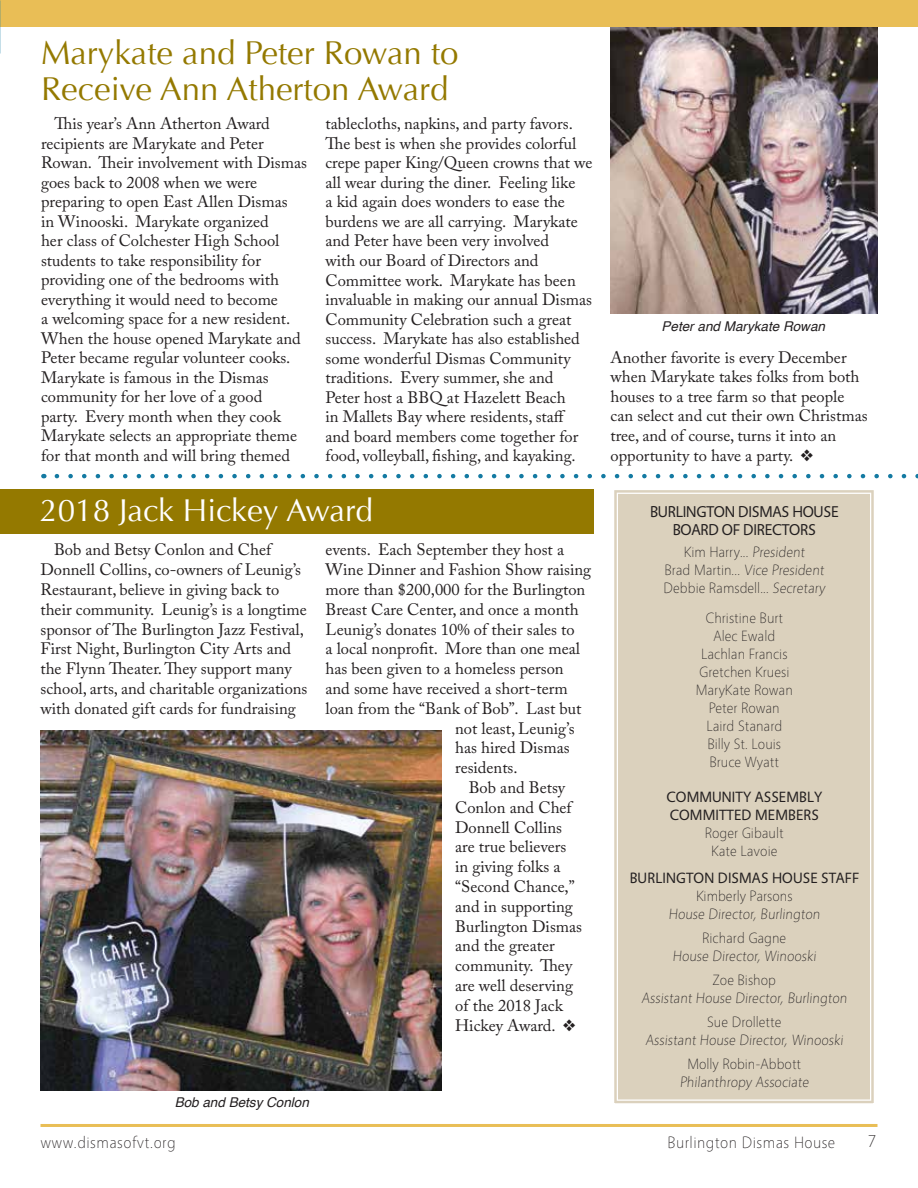
<style>
.page{position:relative;width:918px;height:1188px;background:#fff}
.page>*{position:absolute;margin:0;border:0;box-sizing:border-box;transform-origin:0 0}
.t1{font:33px/36px "Optima";color:#947900}
.t2{font:31.5px "Optima";color:#fff}
.t3{font:300 18px "Vegur";color:#231f20}
.t4{font:16.5px/19.5px "Adobe Caslon Pro";color:#231f20}
.t5{font:300 16.5px "Vegur";letter-spacing:.025em;color:#231f20}
.t6{font:15.75px/18px "Vegur";letter-spacing:-.015em;color:#231f20;text-align:center}
.t7{font:300 15px/18px "Vegur";color:#231f20;text-align:center}
.t8{font:15px/18px "Vegur";letter-spacing:.01em;color:#231f20}
.t9{font:italic 13.5px "Helvetica";color:#231f20}
</style>
<div class="page">
<div style="left:0;top:0;width:918px;height:27px;background:#e9be56"></div>
<hr style="left:40px;top:1124px;width:838px;height:3px;background:#e9be56">
<svg style="left:57px;top:474px;width:861px;height:4px"></svg>
<img style="left:610px;top:27px;width:268px;height:286px">
<img style="left:40px;top:730px;width:402px;height:360px">
<div style="left:614px;top:490px;width:260px;height:614px;background:#dbd1bd"></div>
<div style="left:617px;top:493px;width:254px;height:608px;border:1px solid #fff"></div>
<div style="left:0;top:489px;width:594px;height:45px;background:#947900"></div>
<h1 class="t1" style="left:41px;top:36px;width:419px">Marykate and Peter Rowan to<br>Receive Ann Atherton Award</h1>
<p class="t4" style="left:41px;top:114px;width:267px;text-indent:13px">This year’s Ann Atherton Award recipients are Marykate and Peter Rowan. Their involvement with Dismas goes back to 2008 when we were preparing to open East Allen Dismas<br>in Winooski. Marykate organized<br>her class of Colchester High School students to take responsibility for providing one of the bedrooms with everything it would need to become<br>a welcoming space for a new resident.<br>When the house opened Marykate and Peter became regular volunteer cooks.<br>Marykate is famous in the Dismas community for her love of a good<br>party. Every month when they cook Marykate selects an appropriate theme for that month and will bring themed</p>
<p class="t4" style="left:325px;top:114px;width:268px">tablecloths, napkins, and party favors.<br>The best is when she provides colorful crepe paper King/Queen crowns that we all wear during the diner. Feeling like<br>a kid again does wonders to ease the burdens we are all carrying. Marykate and Peter have been very involved<br>with our Board of Directors and Committee work. Marykate has been invaluable in making our annual Dismas Community Celebration such a great success. Marykate has also established some wonderful Dismas Community traditions. Every summer, she and<br>Peter host a BBQ at Hazelett Beach<br>in Mallets Bay where residents, staff and board members come together for food, volleyball, fishing, and kayaking.</p>
<h2 class="t2" style="left:40px;top:492px;width:334px">2018 Jack Hickey Award</h2>
<p class="t4" style="left:41px;top:540px;width:269px;text-indent:13px">Bob and Betsy Conlon and Chef Donnell Collins, co-owners of Leunig’s Restaurant, believe in giving back to their community. Leunig’s is a longtime sponsor of The Burlington Jazz Festival, First Night, Burlington City Arts and the Flynn Theater. They support many school, arts, and charitable organizations with donated gift cards for fundraising</p>
<p class="t4" style="left:326px;top:540px;width:240px">events. Each September they host a</p>
<p class="t4" style="left:326px;top:560px;width:267px">Wine Dinner and Fashion Show raising</p>
<p class="t4" style="left:326px;top:580px;width:261px">more than $200,000 for the Burlington</p>
<p class="t4" style="left:326px;top:599px;width:255px">Breast Care Center, and once a month</p>
<p class="t4" style="left:326px;top:619px;width:251px">Leunig’s donates 10% of their sales to</p>
<p class="t4" style="left:326px;top:639px;width:256px">a local nonprofit. More than one meal</p>
<p class="t4" style="left:326px;top:659px;width:240px">has been given to a homeless person</p>
<p class="t4" style="left:326px;top:679px;width:244px">and some have received a short-term</p>
<p class="t4" style="left:326px;top:698px;width:257px">loan from the “Bank of Bob”. Last but</p>
<p class="t4" style="left:455px;top:718px;width:121px">not least, Leunig’s</p>
<p class="t4" style="left:455px;top:738px;width:116px">has hired Dismas</p>
<p class="t4" style="left:455px;top:758px;width:64px">residents.</p>
<p class="t4" style="left:469px;top:778px;width:98px">Bob and Betsy</p>
<p class="t4" style="left:455px;top:797px;width:118px">Conlon and Chef</p>
<p class="t4" style="left:455px;top:817px;width:108px">Donnell Collins</p>
<p class="t4" style="left:455px;top:837px;width:113px">are true believers</p>
<p class="t4" style="left:455px;top:857px;width:107px">in giving folks a</p>
<p class="t4" style="left:455px;top:877px;width:121px">“Second Chance,”</p>
<p class="t4" style="left:455px;top:896px;width:119px">and in supporting</p>
<p class="t4" style="left:455px;top:916px;width:128px">Burlington Dismas</p>
<p class="t4" style="left:455px;top:936px;width:101px">and the greater</p>
<p class="t4" style="left:455px;top:956px;width:119px">community. They</p>
<p class="t4" style="left:455px;top:976px;width:119px">are well deserving</p>
<p class="t4" style="left:455px;top:995px;width:109px">of the 2018 Jack</p>
<p class="t4" style="left:455px;top:1015px;width:122px">Hickey Award. ❖</p>
<p class="t9" style="left:175px;top:1092px;width:136px">Bob and Betsy Conlon</p>
<p class="t9" style="left:662px;top:315px;width:165px">Peter and Marykate Rowan</p>
<p class="t4" style="left:610px;top:348px;width:259px">Another favorite is every December when Marykate takes folks from both houses to a tree farm so that people can select and cut their own Christmas tree, and of course, turns it into an opportunity to have a party. ❖</p>
<p class="t6" style="left:650px;top:503px;width:190px">BURLINGTON DISMAS HOUSE<br>BOARD OF DIRECTORS</p>
<p class="t7" style="left:664px;top:544px;width:165px">Kim Harry... President<br>Brad Martin... Vice President<br>Debbie Ramsdell... Secretary</p>
<p class="t7" style="left:696px;top:610px;width:99px">Christine Burt<br>Alec Ewald<br>Lachlan Francis<br>Gretchen Kruesi<br>MaryKate Rowan<br>Peter Rowan<br>Laird Stanard<br>Billy St. Louis<br>Bruce Wyatt</p>
<p class="t8" style="left:666px;top:788px;width:157px">COMMUNITY ASSEMBLY<br>COMMITTED MEMBERS</p>
<p class="t7" style="left:705px;top:824px;width:80px">Roger Gibault<br>Kate Lavoie</p>
<p class="t8" style="left:630px;top:869px;width:231px">BURLINGTON DISMAS HOUSE STAFF</p>
<p class="t7" style="left:669px;top:887px;width:155px">Kimberly Parsons<br>House Director, Burlington</p>
<p class="t7" style="left:673px;top:929px;width:147px">Richard Gagne<br>House Director, Winooski</p>
<p class="t7" style="left:642px;top:971px;width:209px">Zoe Bishop<br>Assistant House Director, Burlington</p>
<p class="t7" style="left:646px;top:1013px;width:201px">Sue Drollette<br>Assistant House Director, Winooski</p>
<p class="t7" style="left:680px;top:1055px;width:133px">Molly Robin-Abbott<br>Philanthropy Associate</p>
<p class="t5" style="left:40px;top:1133px;width:137px">www.dismasofvt.org</p>
<p class="t5" style="left:668px;top:1133px;width:169px">Burlington Dismas House</p>
<p class="t3" style="left:868px;top:1131px;width:10px">7</p>
</div>
